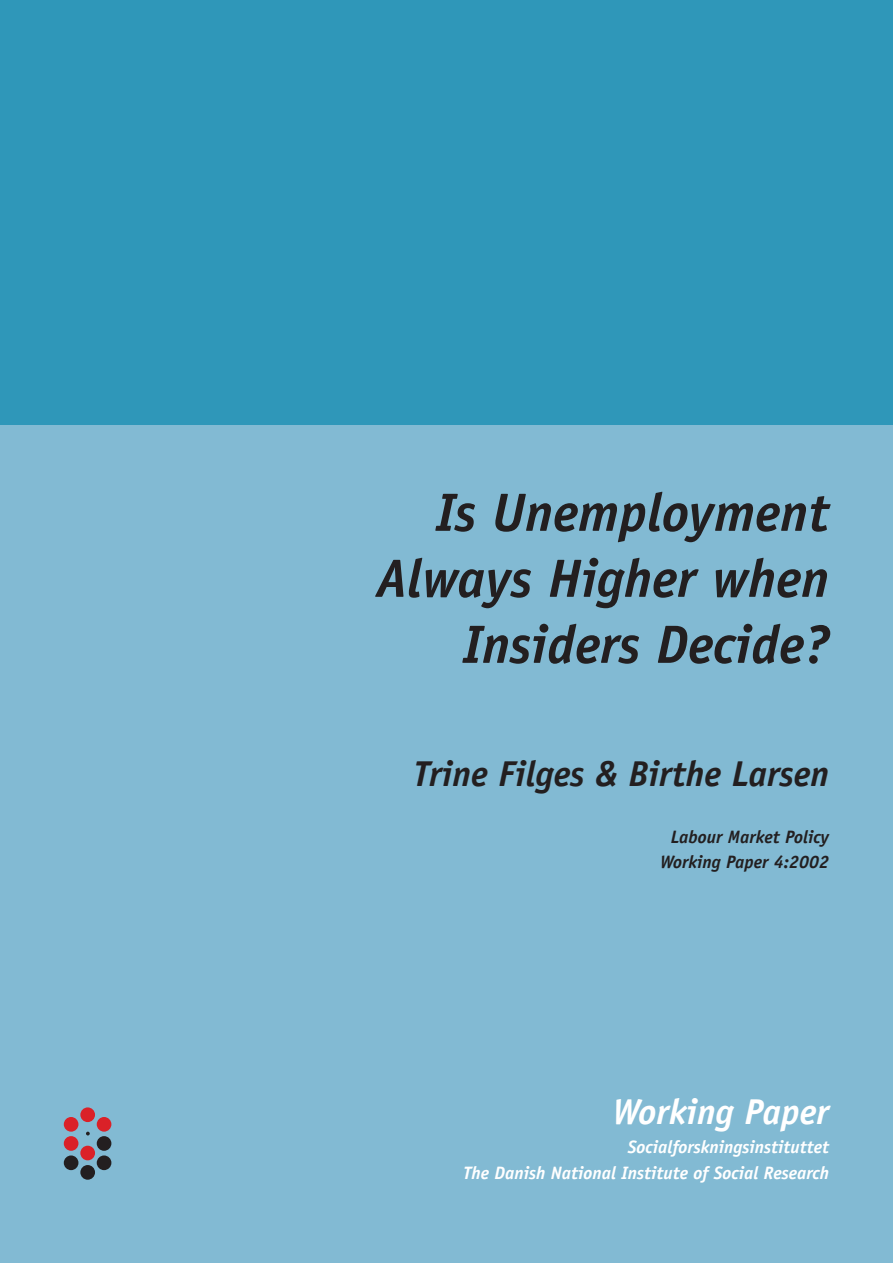
<style>
.page{position:relative;width:893px;height:1263px;background:#fff}
.page>*{position:absolute;margin:0;border:0;box-sizing:border-box;transform-origin:0 0}
.t1{font:italic 700 54px/66px "Officina Sans";color:#231f20;text-align:right}
.t2{font:italic 700 36px "Officina Sans";color:#231f20}
.t3{font:italic 700 36px "Officina Sans";color:#fff}
.t4{font:italic 700 18px/25.5px "Officina Sans";color:#fff;text-align:right}
.t5{font:italic 700 18px/25.5px "Officina Sans";color:#231f20;text-align:center}
</style>
<div class="page">
<div style="left:0;top:0;width:893px;height:425px;background:#2f97b9"></div>
<div style="left:0;top:425px;width:893px;height:838px;background:#82bad3"></div>
<div style="left:80px;top:1107px;width:15px;height:15px;background:#da2128;border-radius:50%"></div>
<div style="left:64px;top:1117px;width:14px;height:15px;background:#da2128;border-radius:50%"></div>
<div style="left:64px;top:1136px;width:14px;height:15px;background:#da2128;border-radius:50%"></div>
<div style="left:64px;top:1155px;width:14px;height:15px;background:#231f20;border-radius:50%"></div>
<div style="left:80px;top:1146px;width:15px;height:14px;background:#da2128;border-radius:50%"></div>
<div style="left:80px;top:1165px;width:15px;height:15px;background:#231f20;border-radius:50%"></div>
<div style="left:97px;top:1117px;width:14px;height:15px;background:#da2128;border-radius:50%"></div>
<div style="left:97px;top:1136px;width:14px;height:15px;background:#231f20;border-radius:50%"></div>
<div style="left:97px;top:1155px;width:14px;height:15px;background:#231f20;border-radius:50%"></div>
<svg style="left:86px;top:1132px;width:4px;height:3px"></svg>
<p class="t1" style="left:376px;top:479px;width:455px">Is Unemployment<br>Always Higher when<br>Insiders Decide?</p>
<p class="t2" style="left:413px;top:752px;width:418px">Trine Filges &amp; Birthe Larsen</p>
<p class="t5" style="left:660px;top:824px;width:171px">Labour Market Policy<br>Working Paper 4:2002</p>
<p class="t3" style="left:612px;top:1090px;width:218px">Working Paper</p>
<p class="t4" style="left:463px;top:1134px;width:368px">Socialforskningsinstituttet<br>The Danish National Institute of Social Research</p>
</div>
